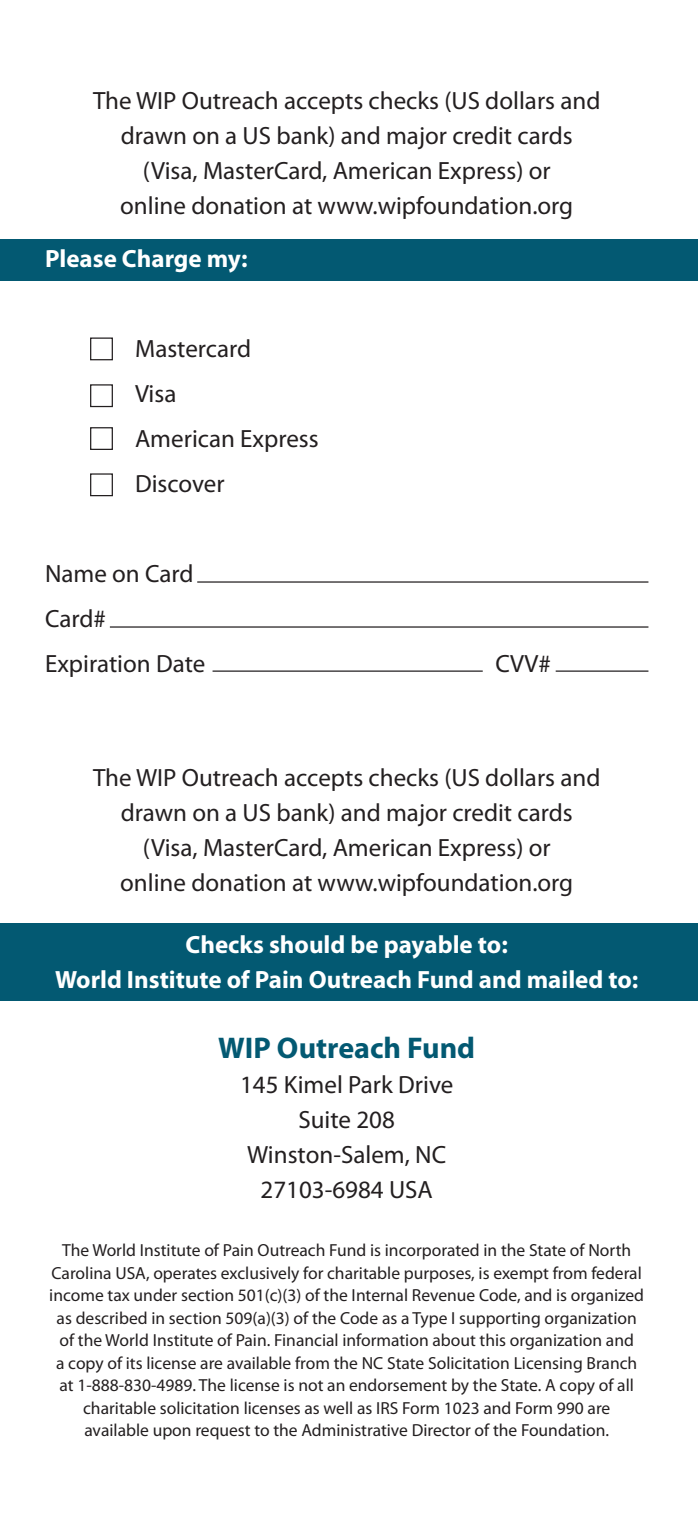
<style>
.page{position:relative;width:698px;height:1530px;background:#fff}
.page>*{position:absolute;margin:0;border:0;box-sizing:border-box;transform-origin:0 0}
.t1{font:700 30px "Myriad Pro";color:#035972}
.t2{font:25px/35px "Myriad Pro";color:#231f20;text-align:center}
.t3{font:700 25px "Myriad Pro";color:#fff}
.t4{font:17.5px/22.5px "Myriad Pro";color:#231f20;text-align:center}
</style>
<div class="page">
<div style="left:0;top:239px;width:698px;height:42px;background:#035972"></div>
<div style="left:0;top:923px;width:698px;height:78px;background:#035972"></div>
<hr style="left:197px;top:581px;width:451px;height:2px;background:#231f20">
<hr style="left:110px;top:626px;width:538px;height:2px;background:#231f20">
<hr style="left:555px;top:671px;width:93px;height:1px;background:#231f20">
<hr style="left:212px;top:671px;width:270px;height:1px;background:#231f20">
<div style="left:90px;top:338px;width:23px;height:22px;border:1px solid #231f20"></div>
<div style="left:90px;top:384px;width:23px;height:23px;border:1px solid #231f20"></div>
<div style="left:90px;top:427px;width:23px;height:23px;border:1px solid #231f20"></div>
<div style="left:90px;top:473px;width:23px;height:23px;border:1px solid #231f20"></div>
<p class="t2" style="left:93px;top:82px;width:509px">The WIP Outreach accepts checks (US dollars and drawn on a US bank) and major credit cards (Visa, MasterCard, American Express) or<br>online donation at www.wipfoundation.org</p>
<p class="t3" style="left:45px;top:242px;width:204px">Please Charge my:</p>
<p class="t2" style="left:135px;top:331px;width:118px">Mastercard</p>
<p class="t2" style="left:135px;top:376px;width:43px">Visa</p>
<p class="t2" style="left:135px;top:421px;width:185px">American Express</p>
<p class="t2" style="left:135px;top:466px;width:91px">Discover</p>
<p class="t2" style="left:45px;top:556px;width:150px">Name on Card</p>
<p class="t2" style="left:45px;top:601px;width:62px">Card#</p>
<p class="t2" style="left:45px;top:646px;width:162px">Expiration Date</p>
<p class="t2" style="left:495px;top:646px;width:57px">CVV#</p>
<p class="t2" style="left:93px;top:759px;width:509px">The WIP Outreach accepts checks (US dollars and drawn on a US bank) and major credit cards (Visa, MasterCard, American Express) or<br>online donation at www.wipfoundation.org</p>
<p class="t3" style="left:186px;top:928px;width:323px">Checks should be payable to:</p>
<p class="t3" style="left:55px;top:963px;width:584px">World Institute of Pain Outreach Fund and mailed to:</p>
<p class="t1" style="left:218px;top:1028px;width:258px">WIP Outreach Fund</p>
<p class="t2" style="left:240px;top:1067px;width:215px">145 Kimel Park Drive</p>
<p class="t2" style="left:298px;top:1102px;width:98px">Suite 208</p>
<p class="t2" style="left:247px;top:1137px;width:200px">Winston-Salem, NC</p>
<p class="t2" style="left:260px;top:1172px;width:174px">27103-6984 USA</p>
<p class="t4" style="left:49px;top:1239px;width:596px">The World Institute of Pain Outreach Fund is incorporated in the State of North Carolina USA, operates exclusively for charitable purposes, is exempt from federal income tax under section 501(c)(3) of the Internal Revenue Code, and is organized as described in section 509(a)(3) of the Code as a Type I supporting organization of the World Institute of Pain. Financial information about this organization and<br>a copy of its license are available from the NC State Solicitation Licensing Branch at 1-888-830-4989. The license is not an endorsement by the State. A copy of all charitable solicitation licenses as well as IRS Form 1023 and Form 990 are available upon request to the Administrative Director of the Foundation.</p>
</div>
